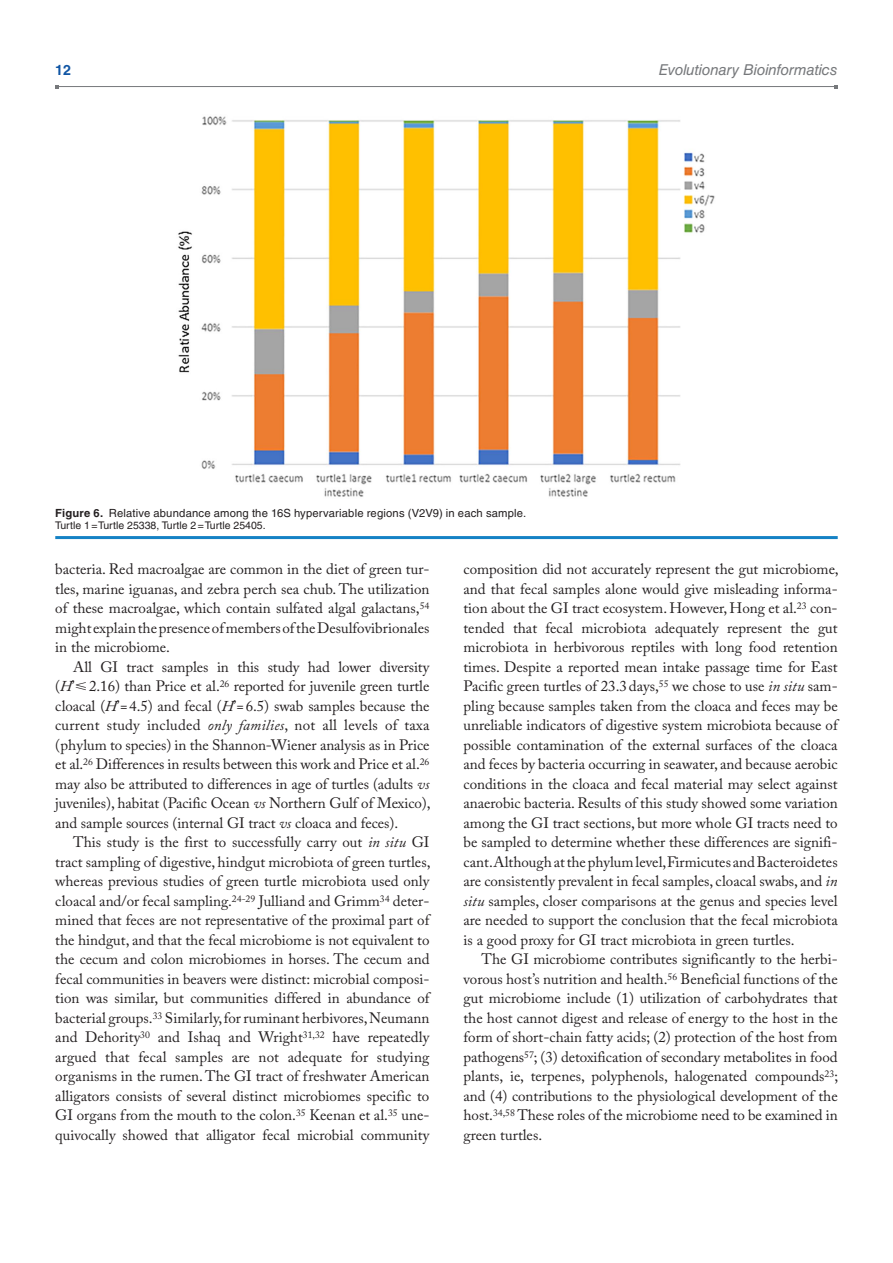
<style>
.page{position:relative;width:893px;height:1263px;background:#fff}
.page>*{position:absolute;margin:0;border:0;box-sizing:border-box;transform-origin:0 0}
.t1{font:15px/19.5px "Adobe Caslon Pro";color:#231f20;text-align:justify}
.t2{font:italic 15px "Helvetica LT Std";letter-spacing:-.005em;color:#76787b}
.t3{font:700 14.25px "Helvetica LT Std";color:#1055a4}
.t4{font:11.25px "Helvetica LT Std";letter-spacing:.015em;color:#231f20}
.t5{font:10.5px "Helvetica LT Std";color:#231f20}
.s1{font-weight:700}
.s2{font-style:italic}
</style>
<div class="page">
<hr style="left:57px;top:86px;width:779px;height:1px;background:#76787b">
<hr style="left:55px;top:536px;width:783px;height:3px;background:#1582c5">
<img style="left:178px;top:116px;width:537px;height:381px">
<p class="t3" style="left:55px;top:61px;width:17px">12</p>
<p class="t2" style="left:659px;top:61px;width:180px">Evolutionary Bioinformatics</p>
<p class="t4" style="left:55px;top:506px;width:472px"><span class="s1">Figure 6.</span> Relative abundance among the 16S hypervariable regions (V2V9) in each sample.</p>
<p class="t5" style="left:55px;top:519px;width:212px">Turtle 1=Turtle 25338, Turtle 2=Turtle 25405.</p>
<p class="t1" style="left:55px;top:559px;width:376px">bacteria. Red macroalgae are common in the diet of green tur&shy;tles, marine iguanas, and zebra perch sea chub. The utilization of these macroalgae, which contain sulfated algal galactans,<sup>54 </sup>might explain the presence of members of the Desulfovibrionales in the microbiome.</p>
<p class="t1" style="left:55px;top:657px;width:377px;text-indent:18px">All GI tract samples in this study had lower diversity (<span class="s2">H</span>’⩽2.16) than Price et al.<sup>26</sup> reported for juvenile green turtle cloacal (<span class="s2">H</span>’=4.5) and fecal (<span class="s2">H</span>’=6.5) swab samples because the current study included <span class="s2">only families</span>, not all levels of taxa (phylum to species) in the Shannon-Wiener analysis as in Price et al.<sup>26</sup> Differences in results between this work and Price et al.<sup>26 </sup>may also be attributed to differences in age of turtles (adults <span class="s2">vs </span>juveniles), habitat (Pacific Ocean <span class="s2">vs</span> Northern Gulf of Mexico), and sample sources (internal GI tract <span class="s2">vs</span> cloaca and feces).</p>
<p class="t1" style="left:55px;top:832px;width:377px;text-indent:18px">This study is the first to successfully carry out <span class="s2">in situ</span> GI tract sampling of digestive, hindgut microbiota of green turtles, whereas previous studies of green turtle microbiota used only cloacal and/or fecal sampling.<sup>24-29</sup> Julliand and Grimm<sup>34</sup> deter&shy;mined that feces are not representative of the proximal part of the hindgut, and that the fecal microbiome is not equivalent to the cecum and colon microbiomes in horses. The cecum and fecal communities in beavers were distinct: microbial composi&shy;tion was similar, but communities differed in abundance of bacterial groups.<sup>33</sup> Similarly, for ruminant herbivores, Neumann and Dehority<sup>30</sup> and Ishaq and Wright<sup>31,32</sup> have repeatedly argued that fecal samples are not adequate for studying organisms in the rumen. The GI tract of freshwater American alligators consists of several distinct microbiomes specific to GI organs from the mouth to the colon.<sup>35</sup> Keenan et al.<sup>35</sup> une&shy;quivocally showed that alligator fecal microbial community</p>
<p class="t1" style="left:463px;top:559px;width:377px">composition did not accurately represent the gut microbiome, and that fecal samples alone would give misleading informa&shy;tion about the GI tract ecosystem. However, Hong et al.<sup>23</sup> con&shy;tended that fecal microbiota adequately represent the gut microbiota in herbivorous reptiles with long food retention times. Despite a reported mean intake passage time for East Pacific green turtles of 23.3days,<sup>55</sup> we chose to use <span class="s2">in situ</span> sam&shy;pling because samples taken from the cloaca and feces may be unreliable indicators of digestive system microbiota because of possible contamination of the external surfaces of the cloaca and feces by bacteria occurring in seawater, and because aerobic conditions in the cloaca and fecal material may select against anaerobic bacteria. Results of this study showed some variation among the GI tract sections, but more whole GI tracts need to be sampled to determine whether these differences are signifi&shy;cant. Although at the phylum level, Firmicutes and Bacteroidetes are consistently prevalent in fecal samples, cloacal swabs, and <span class="s2">in situ</span> samples, closer comparisons at the genus and species level are needed to support the conclusion that the fecal microbiota is a good proxy for GI tract microbiota in green turtles.</p>
<p class="t1" style="left:463px;top:949px;width:376px;text-align:left;text-indent:18px">The GI microbiome contributes significantly to the herbi&shy;vorous host’s nutrition and health.<sup>56</sup> Beneficial functions of the gut microbiome include (1) utilization of carbohydrates that the host cannot digest and release of energy to the host in the form of short-chain fatty acids; (2) protection of the host from pathogens<sup>57</sup>; (3) detoxification of secondary metabolites in food plants, ie, terpenes, polyphenols, halogenated compounds<sup>23</sup>; and (4) contributions to the physiological development of the host.<sup>34,58</sup> These roles of the microbiome need to be examined in green turtles.</p>
</div>
